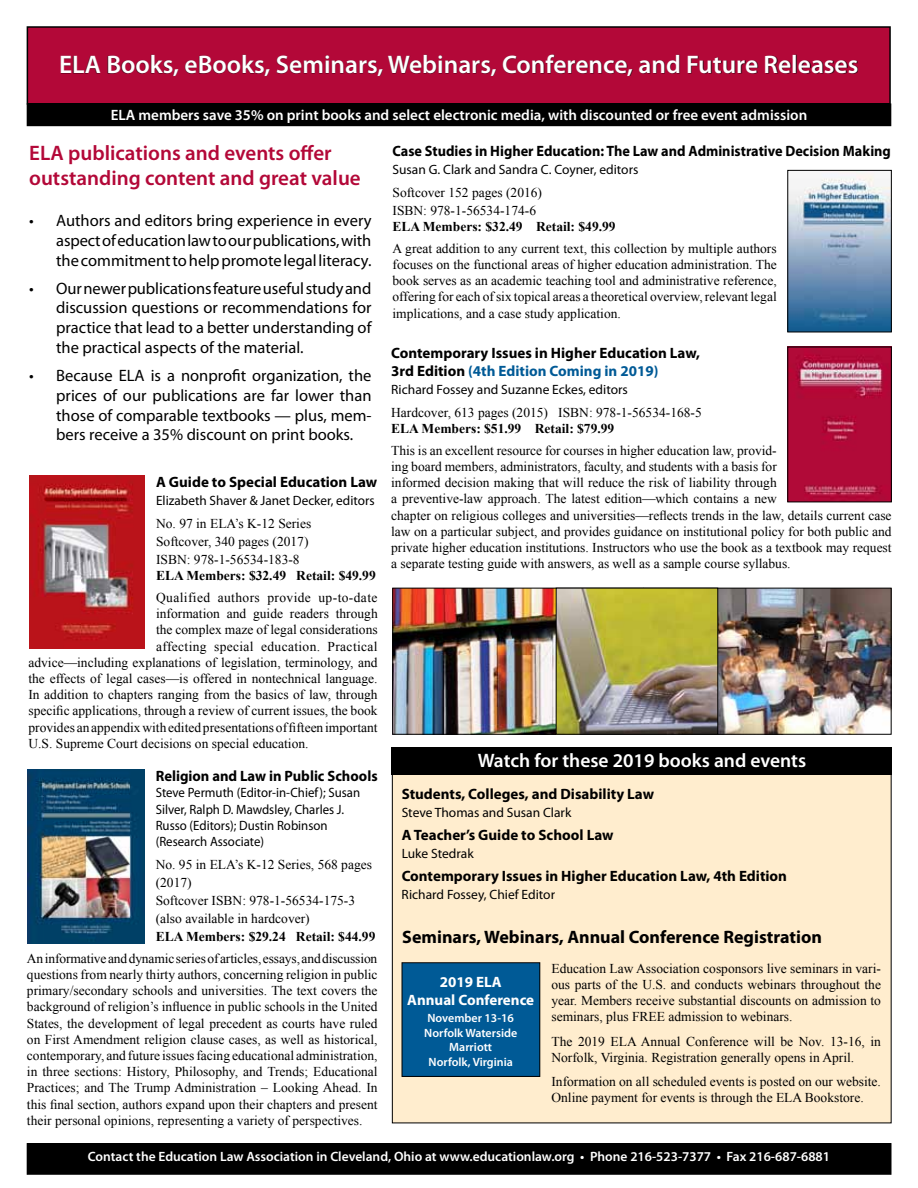
<style>
.page{position:relative;width:918px;height:1188px;background:#fff}
.page>*{position:absolute;margin:0;border:0;box-sizing:border-box;transform-origin:0 0}
.t1{font:600 25.5px "Myriad Pro";color:#fff}
.t2{font:600 21px/25.2px "Myriad Pro";color:#b30838}
.t3{font:600 19.5px "Myriad Pro";color:#fff}
.t4{font:700 18px "Myriad Pro";color:#000}
.t5{font:16.5px/19.8px "Myriad Pro";color:#000;text-align:justify}
.t6{font:700 15px/18px "Myriad Pro";color:#000}
.t7{font:600 15px "Myriad Pro";color:#fff}
.t8{font:700 15px "Myriad Pro";color:#000;scale:.95 1}
.t9{font:700 15px/18px "Myriad Pro";color:#fff;text-align:center}
.t10{font:13.5px/16.2px "Times New Roman";color:#000}
.t11{font:13.5px "Myriad Pro";color:#000}
.t12{font:700 13.5px "Times New Roman";color:#000}
.t13{font:13.5px/16.2px "Myriad Pro";color:#000;scale:.95 1}
.t14{font:600 13.5px "Myriad Pro";color:#fff}
.t15{font:13.5px "Times New Roman";letter-spacing:.025em;color:#000}
.t16{font:13.5px "Times New Roman";letter-spacing:.03em;color:#000}
.t17{font:600 12px/14.4px "Myriad Pro";color:#fff;text-align:center}
.s1{color:#005a96}
</style>
<div class="page">
<div style="left:27px;top:27px;width:863px;height:77px;background:#b30838"></div>
<div style="left:27px;top:26px;width:864px;height:79px;border:2px solid #000"></div>
<div style="left:61px;top:54px;width:796px;height:22px;background:#000;opacity:.75"></div>
<div style="left:392px;top:774px;width:499px;height:349px;background:#ffedce"></div>
<div style="left:27px;top:104px;width:864px;height:22px;background:#000"></div>
<div style="left:402px;top:963px;width:138px;height:113px;background:#005a96"></div>
<div style="left:402px;top:963px;width:138px;height:114px;border:1px solid #000"></div>
<div style="left:27px;top:1144px;width:864px;height:30px;background:#000"></div>
<div style="left:27px;top:1143px;width:864px;height:31px;border:1px solid #000"></div>
<div style="left:391px;top:747px;width:500px;height:27px;background:#000"></div>
<img style="left:790px;top:349px;width:100px;height:151px">
<div style="left:788px;top:347px;width:104px;height:155px;border:1px solid #000"></div>
<img style="left:718px;top:590px;width:171px;height:142px">
<div style="left:644px;top:588px;width:247px;height:146px;border:1px solid #000"></div>
<img style="left:395px;top:590px;width:161px;height:142px">
<div style="left:393px;top:588px;width:251px;height:146px;border:1px solid #000"></div>
<img style="left:558px;top:590px;width:158px;height:142px">
<div style="left:556px;top:588px;width:162px;height:146px;border:1px solid #000"></div>
<img style="left:29px;top:476px;width:115px;height:172px">
<img style="left:27px;top:770px;width:118px;height:173px">
<img style="left:790px;top:172px;width:100px;height:158px">
<div style="left:788px;top:170px;width:104px;height:162px;border:1px solid #000"></div>
<h1 class="t1" style="left:59px;top:48px;width:801px">ELA Books, eBooks, Seminars, Webinars, Conference, and Future Releases</h1>
<p class="t7" style="left:111px;top:106px;width:698px">ELA members save 35% on print books and select electronic media, with discounted or free event admission</p>
<h2 class="t2" style="left:29px;top:140px;width:333px">ELA publications and events offer outstanding content and great value</h2>
<p class="t8" style="left:393px;top:141px;width:526px">Case Studies in Higher Education: The Law and Administrative Decision Making</p>
<p class="t11" style="left:393px;top:161px;width:247px">Susan G. Clark and Sandra C. Coyner, editors</p>
<p class="t10" style="left:393px;top:183px;width:151px;line-height:18px">Softcover 152 pages (2016)<br>ISBN: 978-1-56534-174-6</p>
<p class="t12" style="left:393px;top:217px;width:225px">ELA Members: $32.49 Retail: $49.99</p>
<p class="t10" style="left:393px;top:240px;width:386px;text-align:justify">A great addition to any current text, this collection by multiple authors focuses on the functional areas of higher education administration. The book serves as an academic teaching tool and administrative reference, offering for each of six topical areas a theoretical overview, relevant legal implications, and a case study application.</p>
<p class="t5" style="left:56px;top:210px;width:317px;text-indent:-27px">• Authors and editors bring experience in every aspect of education law to our publications, with the commitment to help promote legal literacy.</p>
<p class="t5" style="left:56px;top:278px;width:317px;text-indent:-27px">• Our newer publications feature useful study and discussion questions or recommendations for practice that lead to a better understanding of the practical aspects of the material.</p>
<p class="t5" style="left:56px;top:365px;width:317px;text-indent:-27px">• Because ELA is a nonprofit organization, the prices of our publications are far lower than those of comparable textbooks — plus, mem&shy;bers receive a 35% discount on print books.</p>
<p class="t6" style="left:391px;top:343px;width:310px">Contemporary Issues in Higher Education Law,<br>3rd Edition <span class="s1">(4th Edition Coming in 2019)</span></p>
<p class="t11" style="left:391px;top:381px;width:238px">Richard Fossey and Suzanne Eckes, editors</p>
<p class="t10" style="left:391px;top:404px;width:312px">Hardcover, 613 pages (2015) ISBN: 978-1-56534-168-5</p>
<p class="t12" style="left:391px;top:419px;width:225px">ELA Members: $51.99 Retail: $79.99</p>
<p class="t10" style="left:391px;top:442px;width:502px">This is an excellent resource for courses in higher education law, provid-<br>ing board members, administrators, faculty, and students with a basis for<br>informed decision making that will reduce the risk of liability through<br>a preventive-law approach. The latest edition—which contains a new<br>chapter on religious colleges and universities—reflects trends in the law, details current case law on a particular subject, and provides guidance on institutional policy for both public and private higher education institutions. Instructors who use the book as a textbook may request a separate testing guide with answers, as well as a sample course syllabus.</p>
<p class="t6" style="left:156px;top:472px;width:223px">A Guide to Special Education Law</p>
<p class="t11" style="left:156px;top:492px;width:220px">Elizabeth Shaver &amp; Janet Decker, editors</p>
<p class="t10" style="left:156px;top:514px;width:157px;line-height:18px">No. 97 in ELA’s K-12 Series<br>Softcover, 340 pages (2017)<br>ISBN: 978-1-56534-183-8</p>
<p class="t12" style="left:156px;top:567px;width:221px">ELA Members: $32.49 Retail: $49.99</p>
<p class="t16" style="left:156px;top:588px;width:223px">Qualified authors provide up-to-date</p>
<p class="t10" style="left:156px;top:605px;width:223px">information and guide readers through</p>
<p class="t10" style="left:156px;top:622px;width:223px">the complex maze of legal considerations</p>
<p class="t15" style="left:156px;top:637px;width:223px">affecting special education. Practical</p>
<p class="t10" style="left:28px;top:654px;width:351px">advice—including explanations of legislation, terminology, and</p>
<p class="t10" style="left:28px;top:670px;width:351px">the effects of legal cases—is offered in nontechnical language.</p>
<p class="t10" style="left:28px;top:686px;width:351px">In addition to chapters ranging from the basics of law, through</p>
<p class="t10" style="left:28px;top:703px;width:351px">specific applications, through a review of current issues, the book</p>
<p class="t10" style="left:28px;top:719px;width:351px">provides an appendix with edited presentations of fifteen important</p>
<p class="t10" style="left:28px;top:735px;width:282px">U.S. Supreme Court decisions on special education.</p>
<p class="t6" style="left:156px;top:767px;width:223px">Religion and Law in Public Schools</p>
<p class="t13" style="left:156px;top:784px;width:217px">Steve Permuth (Editor-in-Chief); Susan Silver, Ralph D. Mawdsley, Charles J.<br>Russo (Editors); Dustin Robinson (Research Associate)</p>
<p class="t10" style="left:156px;top:856px;width:218px;line-height:18px">No. 95 in ELA’s K-12 Series, 568 pages (2017)<br>Softcover ISBN: 978-1-56534-175-3 (also available in hardcover)</p>
<p class="t12" style="left:156px;top:927px;width:221px">ELA Members: $29.24 Retail: $44.99</p>
<p class="t10" style="left:27px;top:950px;width:352px;text-align:justify">An informative and dynamic series of articles, essays, and discussion questions from nearly thirty authors, concerning religion in public primary/secondary schools and universities. The text covers the background of religion’s influence in public schools in the United States, the development of legal precedent as courts have ruled on First Amendment religion clause cases, as well as historical, contemporary, and future issues facing educational administration, in three sections: History, Philosophy, and Trends; Educational Practices; and The Trump Administration – Looking Ahead. In this final section, authors expand upon their chapters and present their personal opinions, representing a variety of perspectives.</p>
<h3 class="t3" style="left:478px;top:748px;width:330px">Watch for these 2019 books and events</h3>
<p class="t6" style="left:402px;top:784px;width:254px">Students, Colleges, and Disability Law</p>
<p class="t11" style="left:402px;top:804px;width:171px">Steve Thomas and Susan Clark</p>
<p class="t6" style="left:402px;top:825px;width:213px">A Teacher’s Guide to School Law</p>
<p class="t11" style="left:402px;top:845px;width:74px">Luke Stedrak</p>
<p class="t6" style="left:402px;top:867px;width:387px">Contemporary Issues in Higher Education Law, 4th Edition</p>
<p class="t11" style="left:402px;top:887px;width:155px">Richard Fossey, Chief Editor</p>
<h3 class="t4" style="left:402px;top:925px;width:421px">Seminars, Webinars, Annual Conference Registration</h3>
<p class="t10" style="left:551px;top:960px;width:331px;text-align:justify">Education Law Association cosponsors live seminars in vari&shy;ous parts of the U.S. and conducts webinars throughout the year. Members receive substantial discounts on admission to seminars, plus FREE admission to webinars.</p>
<p class="t10" style="left:551px;top:1033px;width:331px">The 2019 ELA Annual Conference will be Nov. 13-16, in<br>Norfolk, Virginia. Registration generally opens in April.</p>
<p class="t10" style="left:551px;top:1073px;width:331px">Information on all scheduled events is posted on our website.<br>Online payment for events is through the ELA Bookstore.</p>
<p class="t9" style="left:407px;top:972px;width:128px">2019 ELA<br>Annual Conference</p>
<p class="t17" style="left:424px;top:1011px;width:95px">November 13-16<br>Norfolk Waterside<br>Marriott<br>Norfolk, Virginia</p>
<p class="t14" style="left:88px;top:1147px;width:744px">Contact the Education Law Association in Cleveland, Ohio at www.educationlaw.org • Phone 216-523-7377 • Fax 216-687-6881</p>
</div>
